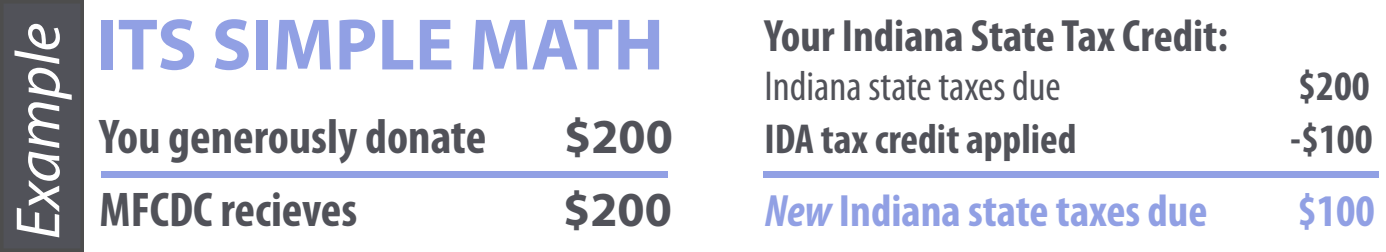
<style>
.page{position:relative;width:1386px;height:252px;background:#fff}
.page>*{position:absolute;margin:0;border:0;box-sizing:border-box;transform-origin:0 0}
.t1{font:700 73.5px "Myriad Pro";color:#91a0e4}
.t2{font:italic 63px "Myriad Pro";color:#fff}
.t3{font:700 condensed 49px "Myriad Pro";color:#515259}
.t4{font:700 49px "Myriad Pro";color:#515259}
.t5{font:700 condensed 45.5px "Myriad Pro";color:#91a0e4}
.t6{font:700 condensed 45.5px "Myriad Pro";color:#515259}
.t7{font:700 condensed 42px "Myriad Pro";color:#515259}
.t8{font:condensed 42px "Myriad Pro";color:#515259}
.s1{font-style:italic}
</style>
<div class="page">
<svg style="left:0;top:0;width:84px;height:252px;background:#505157"></svg>
<div style="left:102px;top:172px;width:566px;height:6px;background:#91a0e4"></div>
<div style="left:763px;top:172px;width:616px;height:6px;background:#91a0e4"></div>
<p class="t2" style="left:-1px;top:239px;width:218px;rotate:-90deg">Example</p>
<h1 class="t1" style="left:97px;top:-3px;width:569px">ITS SIMPLE MATH</h1>
<p class="t6" style="left:764px;top:8px;width:465px">Your Indiana State Tax Credit:</p>
<p class="t8" style="left:764px;top:61px;width:298px">Indiana state taxes due</p>
<p class="t7" style="left:1298px;top:60px;width:73px">$200</p>
<p class="t3" style="left:99px;top:106px;width:388px">You generously donate</p>
<p class="t4" style="left:564px;top:104px;width:110px">$200</p>
<p class="t7" style="left:764px;top:112px;width:314px">IDA tax credit applied</p>
<p class="t7" style="left:1290px;top:112px;width:84px">-$100</p>
<p class="t3" style="left:99px;top:179px;width:259px">MFCDC recieves</p>
<p class="t4" style="left:563px;top:178px;width:110px">$200</p>
<p class="t5" style="left:764px;top:183px;width:445px"><span class="s1">New</span> Indiana state taxes due</p>
<p class="t5" style="left:1297px;top:183px;width:79px">$100</p>
</div>
